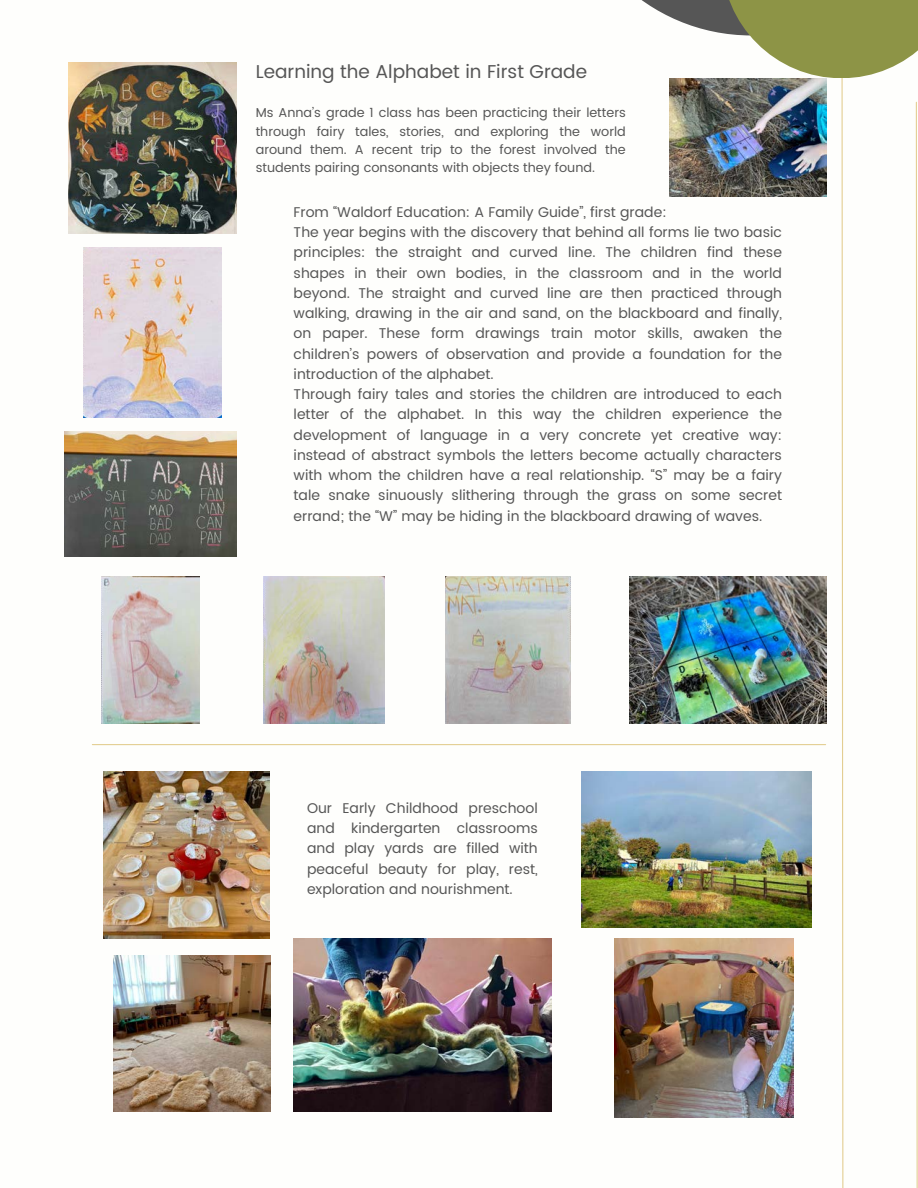
<style>
.page{position:relative;width:918px;height:1188px;background:#fff}
.page>*{position:absolute;margin:0;border:0;box-sizing:border-box;transform-origin:0 0}
.t1{font:18.6px "Poppins";color:#565656}
.t2{font:14.1px/20.2px "Poppins";color:#565656;text-align:justify}
.t3{font:12.9px/18.3px "Poppins";color:#565656;text-align:justify}
</style>
<div class="page">
<svg style="left:841px;top:78px;width:3px;height:1110px"></svg>
<svg style="left:641px;top:0;width:81px;height:34px;fill:#565656"></svg>
<svg style="left:722px;top:0;width:196px;height:78px;fill:#8d9446"></svg>
<svg style="left:915px;top:101px;width:3px;height:1087px"></svg>
<img style="left:114px;top:955px;width:156px;height:157px">
<img style="left:614px;top:938px;width:179px;height:179px">
<img style="left:294px;top:938px;width:257px;height:174px">
<img style="left:582px;top:772px;width:229px;height:156px">
<img style="left:103px;top:772px;width:167px;height:166px">
<hr style="left:92px;top:744px;width:734px;height:1px;background:#c99e28">
<img style="left:69px;top:63px;width:167px;height:171px">
<img style="left:65px;top:431px;width:172px;height:125px">
<img style="left:84px;top:247px;width:138px;height:170px">
<img style="left:102px;top:576px;width:98px;height:148px">
<img style="left:669px;top:78px;width:158px;height:118px">
<img style="left:630px;top:576px;width:197px;height:148px">
<img style="left:445px;top:576px;width:125px;height:148px">
<img style="left:263px;top:576px;width:122px;height:148px">
<p class="t1" style="left:256px;top:60px;width:333px">Learning the Alphabet in First Grade</p>
<p class="t3" style="left:256px;top:104px;width:372px">Ms Anna’s grade 1 class has been practicing their letters through fairy tales, stories, and exploring the world around them. A recent trip to the forest involved the students pairing consonants with objects they found.</p>
<p class="t2" style="left:294px;top:202px;width:374px">From “Waldorf Education: A Family Guide”, first grade:</p>
<p class="t2" style="left:294px;top:222px;width:490px">The year begins with the discovery that behind all forms lie two basic principles: the straight and curved line. The children find these shapes in their own bodies, in the classroom and in the world beyond. The straight and curved line are then practiced through walking, drawing in the air and sand, on the blackboard and finally, on paper. These form drawings train motor skills, awaken the children’s powers of observation and provide a foundation for the introduction of the alphabet.</p>
<p class="t2" style="left:294px;top:384px;width:490px">Through fairy tales and stories the children are introduced to each letter of the alphabet. In this way the children experience the development of language in a very concrete yet creative way: instead of abstract symbols the letters become actually characters with whom the children have a real relationship. “S” may be a fairy tale snake sinuously slithering through the grass on some secret errand; the “W” may be hiding in the blackboard drawing of waves.</p>
<p class="t2" style="left:307px;top:798px;width:232px">Our Early Childhood preschool and kindergarten classrooms and play yards are filled with peaceful beauty for play, rest, exploration and nourishment.</p>
</div>
